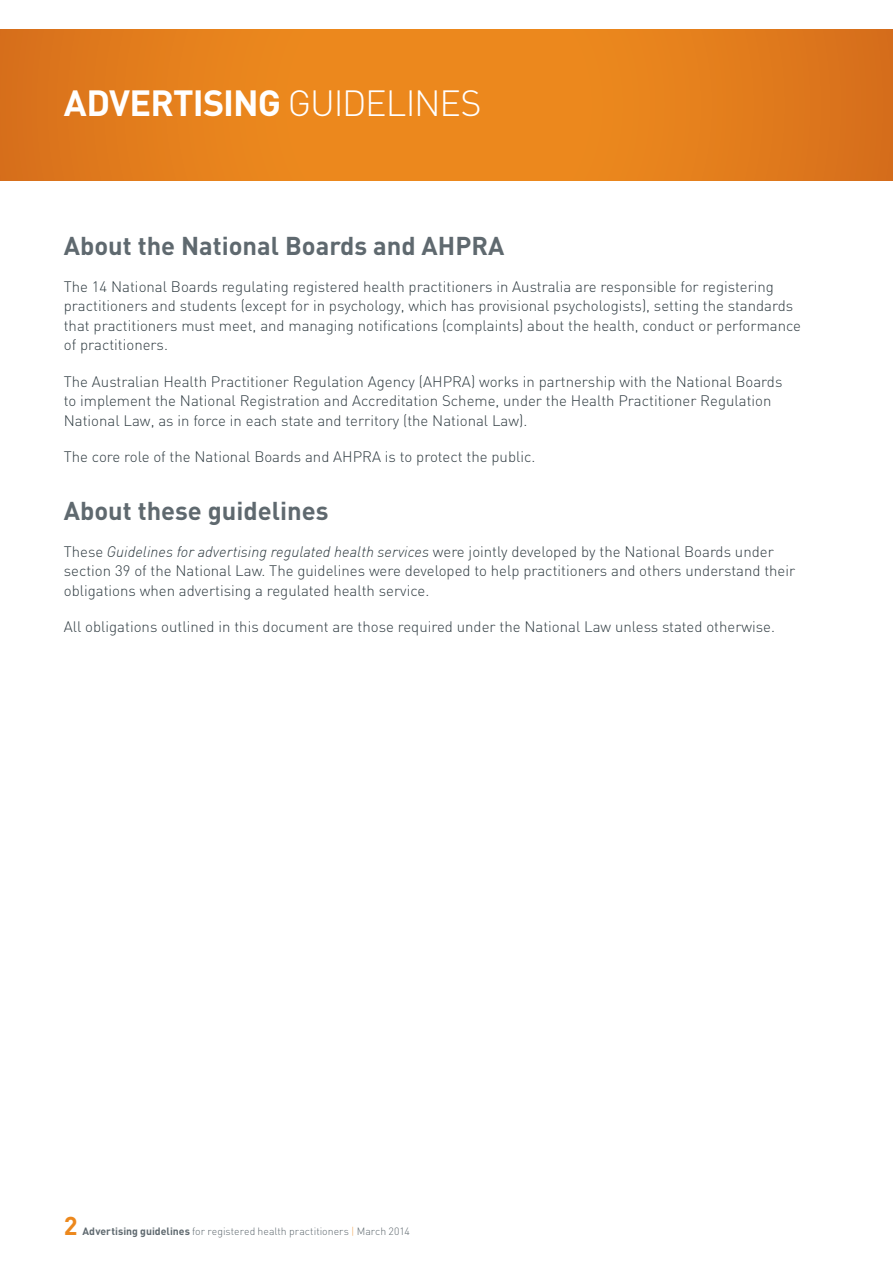
<style>
.page{position:relative;width:893px;height:1263px;background:#fff}
.page>*{position:absolute;margin:0;border:0;box-sizing:border-box;transform-origin:0 0}
.t1{font:700 36px "DIN";letter-spacing:-.025em;color:#fff}
.t2{font:700 25.5px "DIN";color:#5f696f}
.t3{font:700 25.5px "DIN";color:#ec881d}
.t4{font:300 15px/19.5px "DIN";color:#303c42}
.t5{font:300 10.5px "DIN";color:#5f696f}
.s1{font-weight:300}
.s2{font-style:italic}
.s3{font-weight:700}
.s4{color:#f2ac61}
</style>
<div class="page">
<svg style="left:0;top:30px;width:893px;height:150px;background:#e5801c"></svg>
<h1 class="t1" style="left:64px;top:80px;width:419px">ADVERTISING <span class="s1">GUIDELINES</span></h1>
<h2 class="t2" style="left:64px;top:229px;width:442px">About the National Boards and AHPRA</h2>
<p class="t4" style="left:64px;top:276px;width:739px">The 14 National Boards regulating registered health practitioners in Australia are responsible for registering practitioners and students (except for in psychology, which has provisional psychologists), setting the standards that practitioners must meet, and managing notifications (complaints) about the health, conduct or performance of practitioners.</p>
<p class="t4" style="left:64px;top:371px;width:720px">The Australian Health Practitioner Regulation Agency (AHPRA) works in partnership with the National Boards to implement the National Registration and Accreditation Scheme, under the Health Practitioner Regulation<br>National Law, as in force in each state and territory (the National Law).</p>
<p class="t4" style="left:64px;top:447px;width:473px">The core role of the National Boards and AHPRA is to protect the public.</p>
<h2 class="t2" style="left:64px;top:494px;width:266px">About these guidelines</h2>
<p class="t4" style="left:64px;top:542px;width:733px">These <span class="s2">Guidelines for advertising regulated health services</span> were jointly developed by the National Boards under section 39 of the National Law. The guidelines were developed to help practitioners and others understand their obligations when advertising a regulated health service.</p>
<p class="t4" style="left:64px;top:617px;width:713px">All obligations outlined in this document are those required under the National Law unless stated otherwise.</p>
<h2 class="t3" style="left:64px;top:1209px;width:15px">2</h2>
<p class="t5" style="left:83px;top:1225px;width:329px"><span class="s3">Advertising guidelines</span> for registered health practitioners <span class="s4">|</span> March 2014</p>
</div>
